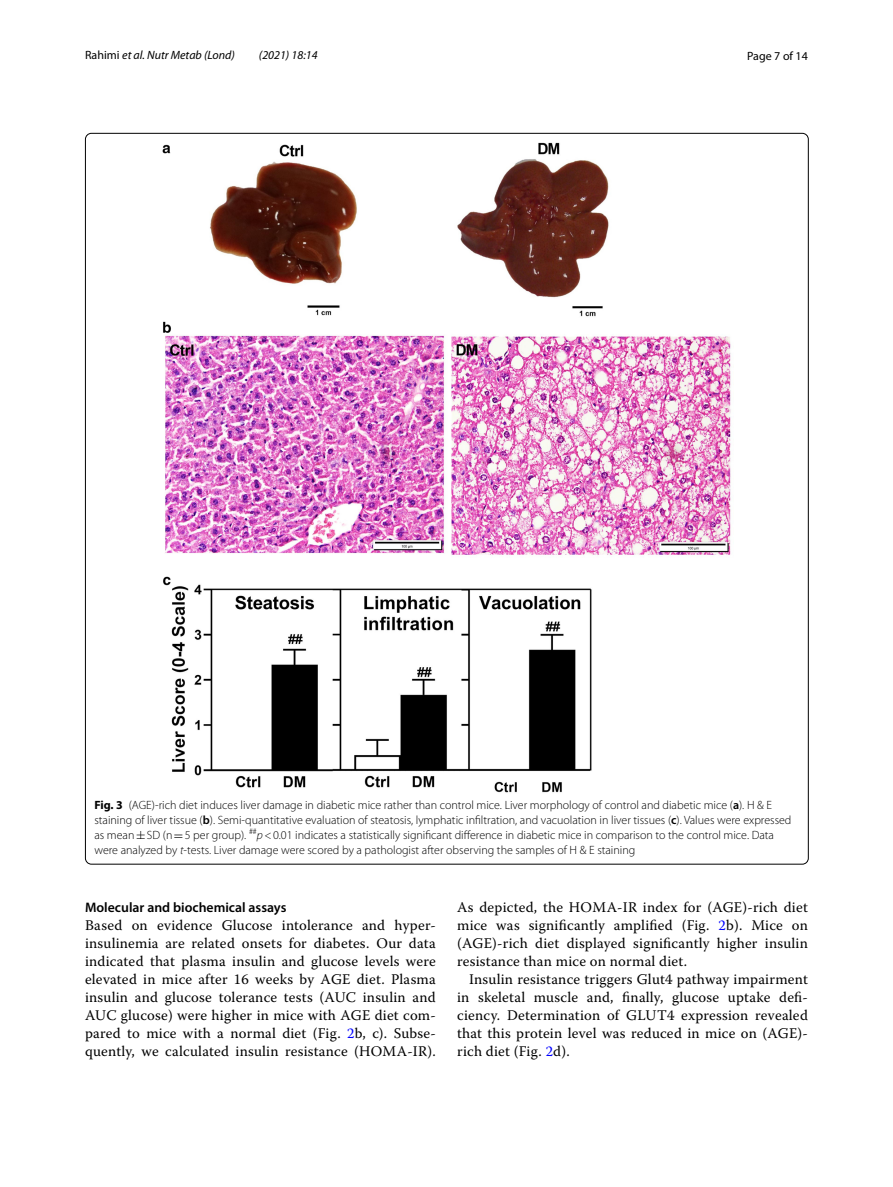
<style>
.page{position:relative;width:893px;height:1187px;background:#fff}
.page>*{position:absolute;margin:0;border:0;box-sizing:border-box;transform-origin:0 0}
.t1{font:14.7px/18px "Warnock Pro";letter-spacing:.015em;color:#000;text-align:justify}
.t2{font:600 13.8px "Myriad Pro";color:#000}
.t3{font:300 12px/15px "Myriad Pro";color:#000}
.t4{font:italic 12px "Myriad Pro";color:#000}
.t5{font:12px "Myriad Pro";color:#000}
.s1{font-style:normal}
.s2{font-weight:700}
.s3{font-weight:600}
.s4{font-family:"MTSY";font-weight:400}
.s5{font-style:italic}
.s6{color:#00f}
</style>
<div class="page">
<img style="left:162px;top:142px;width:569px;height:651px">
<p class="t4" style="left:85px;top:48px;width:151px"><span class="s1">Rahimi</span> et al. Nutr Metab (Lond)</p>
<p class="t4" style="left:259px;top:48px;width:60px">(2021) 18:14</p>
<p class="t5" style="left:747px;top:48px;width:62px">Page 7 of 14</p>
<p class="t3" style="left:94px;top:797px;width:699px"><span class="s2">Fig. 3</span> (AGE)-rich diet induces liver damage in diabetic mice rather than control mice. Liver morphology of control and diabetic mice (<span class="s3">a</span>). H &amp; E staining of liver tissue (<span class="s3">b</span>). Semi-quantitative evaluation of steatosis, lymphatic infiltration, and vacuolation in liver tissues (<span class="s3">c</span>). Values were expressed as mean<span class="s4">±</span>SD (n<span class="s4">=</span>5 per group). <sup>##</sup><span class="s5">p</span>&lt;0.01 indicates a statistically significant difference in diabetic mice in comparison to the control mice. Data were analyzed by <span class="s5">t</span>-tests. Liver damage were scored by a pathologist after observing the samples of H &amp; E staining</p>
<p class="t2" style="left:85px;top:898px;width:203px">Molecular and biochemical assays</p>
<p class="t1" style="left:85px;top:915px;width:352px">Based on evidence Glucose intolerance and hyper&shy;insulinemia are related onsets for diabetes. Our data indicated that plasma insulin and glucose levels were elevated in mice after 16 weeks by AGE diet. Plasma insulin and glucose tolerance tests (AUC insulin and AUC glucose) were higher in mice with AGE diet com&shy;pared to mice with a normal diet (Fig. <span class="s6">2</span>b, c). Subse&shy;quently, we calculated insulin resistance (HOMA-IR).</p>
<p class="t1" style="left:457px;top:897px;width:352px">As depicted, the HOMA-IR index for (AGE)-rich diet mice was significantly amplified (Fig. <span class="s6">2</span>b). Mice on (AGE)-rich diet displayed significantly higher insulin resistance than mice on normal diet.</p>
<p class="t1" style="left:457px;top:969px;width:352px;text-indent:12px">Insulin resistance triggers Glut4 pathway impairment in skeletal muscle and, finally, glucose uptake defi&shy;ciency. Determination of GLUT4 expression revealed that this protein level was reduced in mice on (AGE)- rich diet (Fig. <span class="s6">2</span>d).</p>
</div>
